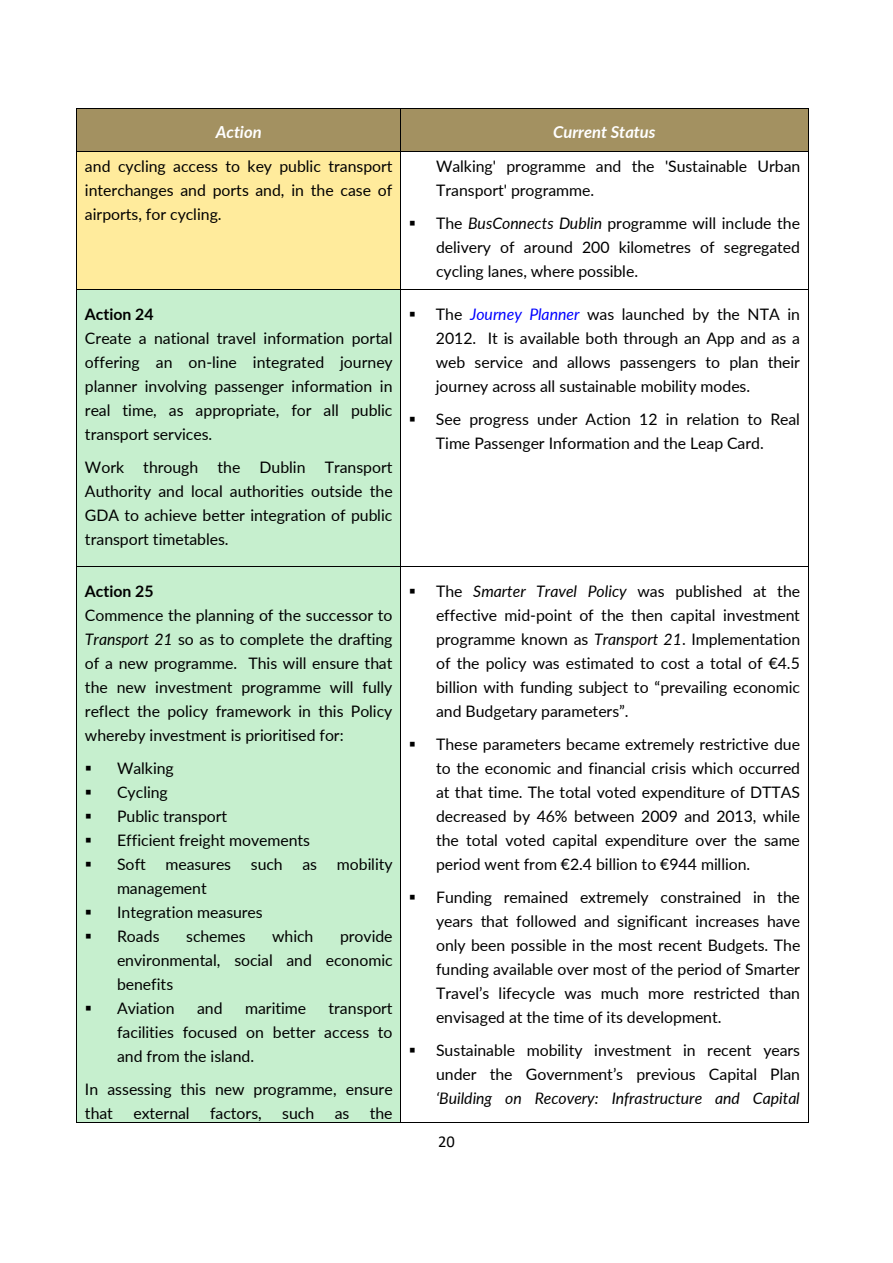
<style>
.page{position:relative;width:893px;height:1263px;background:#fff}
.page>*{position:absolute;margin:0;border:0;box-sizing:border-box;transform-origin:0 0}
.t1{font:italic 700 16.5px "Lato";color:#fff}
.t2{font:16.5px "Calibri";color:#000}
.t3{font:15.9px/24px "Lato";color:#000;text-align:justify}
.t4{font:italic 15.9px "Lato";color:#000}
.t5{font:700 15.9px "Lato";color:#000}
.s1{font-style:italic}
.s2{font-style:italic;color:#00f}
</style>
<div class="page">
<div style="left:77px;top:109px;width:323px;height:42px;background:#a39161"></div>
<div style="left:401px;top:109px;width:407px;height:42px;background:#a39161"></div>
<hr style="left:77px;top:108px;width:323px;height:1px;background:#000">
<hr style="left:401px;top:108px;width:407px;height:1px;background:#000">
<hr style="left:76px;top:109px;width:1px;height:42px;background:#000">
<hr style="left:400px;top:109px;width:1px;height:42px;background:#000">
<hr style="left:808px;top:109px;width:1px;height:42px;background:#000">
<div style="left:77px;top:152px;width:323px;height:137px;background:#ffeb9c"></div>
<hr style="left:77px;top:151px;width:323px;height:1px;background:#000">
<hr style="left:401px;top:151px;width:407px;height:1px;background:#000">
<hr style="left:76px;top:152px;width:1px;height:137px;background:#000">
<hr style="left:400px;top:152px;width:1px;height:137px;background:#000">
<hr style="left:808px;top:152px;width:1px;height:137px;background:#000">
<div style="left:77px;top:290px;width:323px;height:276px;background:#c6efce"></div>
<hr style="left:77px;top:289px;width:323px;height:1px;background:#000">
<hr style="left:401px;top:289px;width:407px;height:1px;background:#000">
<hr style="left:76px;top:290px;width:1px;height:276px;background:#000">
<hr style="left:400px;top:290px;width:1px;height:276px;background:#000">
<hr style="left:808px;top:290px;width:1px;height:276px;background:#000">
<div style="left:77px;top:567px;width:323px;height:555px;background:#c6efce"></div>
<hr style="left:77px;top:566px;width:323px;height:1px;background:#000">
<hr style="left:401px;top:566px;width:407px;height:1px;background:#000">
<hr style="left:76px;top:567px;width:1px;height:555px;background:#000">
<hr style="left:77px;top:1122px;width:323px;height:1px;background:#000">
<hr style="left:400px;top:567px;width:1px;height:555px;background:#000">
<hr style="left:401px;top:1122px;width:407px;height:1px;background:#000">
<hr style="left:808px;top:567px;width:1px;height:555px;background:#000">
<p class="t1" style="left:216px;top:122px;width:48px">Action</p>
<p class="t1" style="left:553px;top:122px;width:104px">Current Status</p>
<p class="t3" style="left:85px;top:154px;width:309px">and cycling access to key public transport interchanges and ports and, in the case of airports, for cycling.</p>
<p class="t3" style="left:436px;top:154px;width:366px">Walking' programme and the 'Sustainable Urban<br>Transport' programme.</p>
<p class="t3" style="left:436px;top:211px;width:366px;text-indent:-27px">▪ The <span class="s1">BusConnects Dublin</span> programme will include the delivery of around 200 kilometres of segregated cycling lanes, where possible.</p>
<p class="t5" style="left:85px;top:304px;width:70px">Action 24</p>
<p class="t3" style="left:85px;top:326px;width:309px">Create a national travel information portal offering an on-line integrated journey planner involving passenger information in real time, as appropriate, for all public transport services.</p>
<p class="t3" style="left:85px;top:455px;width:309px">Work through the Dublin Transport Authority and local authorities outside the GDA to achieve better integration of public transport timetables.</p>
<p class="t5" style="left:85px;top:581px;width:70px">Action 25</p>
<p class="t3" style="left:85px;top:602px;width:309px">Commence the planning of the successor to <span class="s1">Transport 21</span> so as to complete the drafting of a new programme. This will ensure that the new investment programme will fully reflect the policy framework in this Policy whereby investment is prioritised for:</p>
<p class="t3" style="left:85px;top:755px;width:90px">▪ Walking</p>
<p class="t3" style="left:85px;top:779px;width:84px">▪ Cycling</p>
<p class="t3" style="left:85px;top:803px;width:144px">▪ Public transport</p>
<p class="t3" style="left:85px;top:827px;width:226px">▪ Efficient freight movements</p>
<p class="t3" style="left:85px;top:851px;width:62px">▪ Soft</p>
<p class="t3" style="left:166px;top:851px;width:153px">measures such as</p>
<p class="t3" style="left:337px;top:851px;width:57px">mobility</p>
<p class="t3" style="left:117px;top:875px;width:91px">management</p>
<p class="t3" style="left:85px;top:899px;width:179px">▪ Integration measures</p>
<p class="t3" style="left:85px;top:923px;width:76px">▪ Roads</p>
<p class="t3" style="left:186px;top:923px;width:61px">schemes</p>
<p class="t3" style="left:272px;top:923px;width:43px">which</p>
<p class="t3" style="left:117px;top:923px;width:277px;text-indent:223px">provide environmental, social and economic benefits</p>
<p class="t3" style="left:85px;top:995px;width:91px">▪ Aviation</p>
<p class="t3" style="left:197px;top:995px;width:27px">and</p>
<p class="t3" style="left:245px;top:995px;width:62px">maritime</p>
<p class="t3" style="left:117px;top:995px;width:277px;text-indent:211px">transport facilities focused on better access to and from the island.</p>
<p class="t3" style="left:85px;top:1076px;width:309px">In assessing this new programme, ensure that</p>
<p class="t3" style="left:134px;top:1100px;width:58px">external</p>
<p class="t3" style="left:210px;top:1100px;width:53px">factors,</p>
<p class="t3" style="left:282px;top:1100px;width:34px">such</p>
<p class="t3" style="left:335px;top:1100px;width:16px">as</p>
<p class="t3" style="left:370px;top:1100px;width:24px">the</p>
<p class="t3" style="left:436px;top:302px;width:366px;text-indent:-27px">▪ The <span class="s2">Journey Planner</span> was launched by the NTA in 2012. It is available both through an App and as a web service and allows passengers to plan their journey across all sustainable mobility modes.</p>
<p class="t3" style="left:409px;top:407px;width:392px;text-align:center">▪ See progress under Action 12 in relation to Real<br>Time Passenger Information and the Leap Card.</p>
<p class="t3" style="left:436px;top:578px;width:366px;text-indent:-27px">▪ The <span class="s1">Smarter Travel Policy</span> was published at the effective mid-point of the then capital investment programme known as <span class="s1">Transport 21</span>. Implementation of the policy was estimated to cost a total of €4.5 billion with funding subject to “prevailing economic and Budgetary parameters”.</p>
<p class="t3" style="left:436px;top:731px;width:366px;text-indent:-27px">▪ These parameters became extremely restrictive due to the economic and financial crisis which occurred at that time. The total voted expenditure of DTTAS decreased by 46% between 2009 and 2013, while the total voted capital expenditure over the same period went from €2.4 billion to €944 million.</p>
<p class="t3" style="left:436px;top:884px;width:366px;text-indent:-27px">▪ Funding remained extremely constrained in the years that followed and significant increases have only been possible in the most recent Budgets. The funding available over most of the period of Smarter Travel’s lifecycle was much more restricted than envisaged at the time of its development.</p>
<p class="t3" style="left:409px;top:1037px;width:393px;text-align:right">▪ Sustainable mobility investment in recent years under the Government’s previous Capital Plan</p>
<p class="t4" style="left:436px;top:1088px;width:365px">‘Building on Recovery: Infrastructure and Capital</p>
<p class="t2" style="left:438px;top:1135px;width:18px">20</p>
</div>
